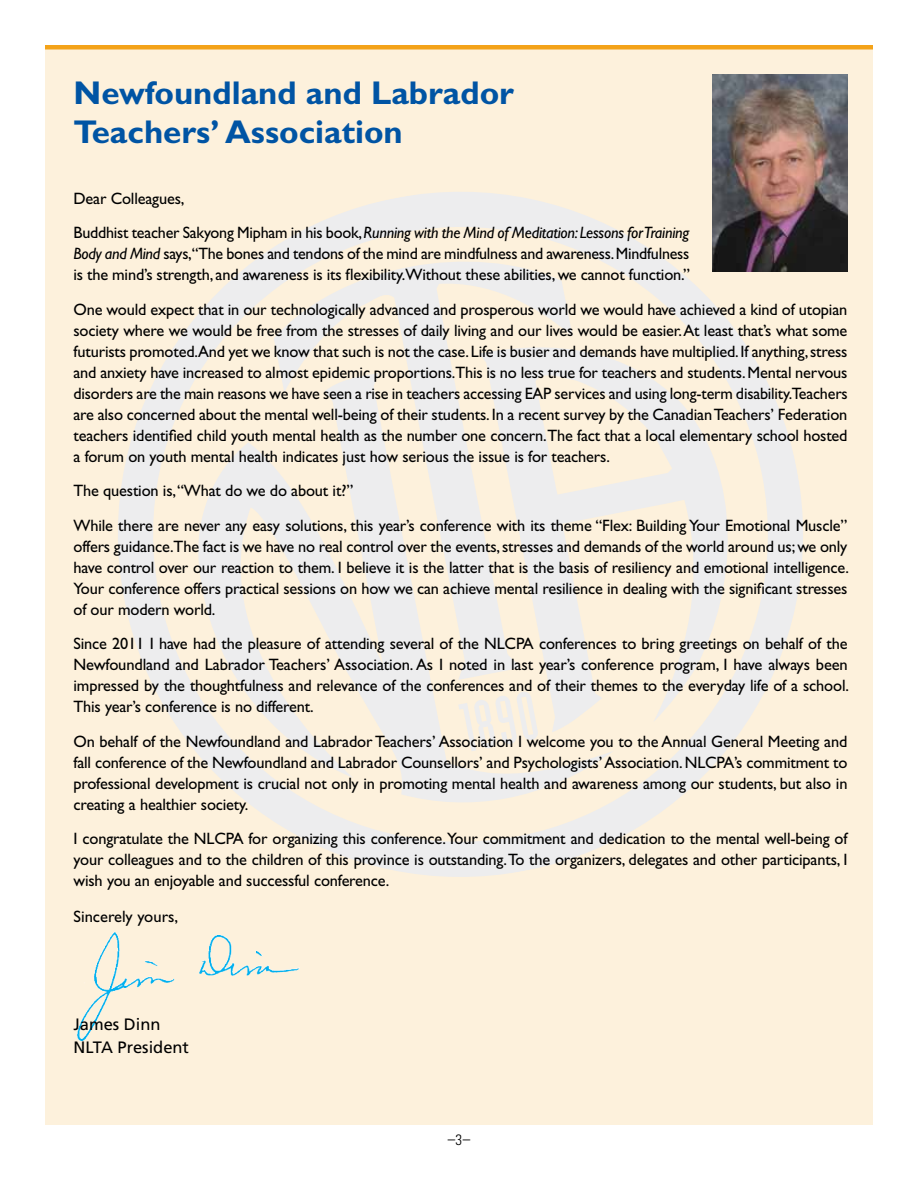
<style>
.page{position:relative;width:918px;height:1188px;background:#fff}
.page>*{position:absolute;margin:0;border:0;box-sizing:border-box;transform-origin:0 0}
.t1{font:700 33px/39px "Gill Sans Std";color:#0054a4}
.t2{font:16.5px/21px "Gill Sans Std";letter-spacing:-.01em;color:#000;text-align:justify}
.t3{font:16.5px/22.5px "Frutiger LT Std";color:#000}
.t4{font:condensed 15px "Univers LT Std";color:#000}
.s1{font-style:italic}
.s2{font-weight:300}
</style>
<div class="page">
<div style="left:45px;top:45px;width:828px;height:1080px;background:#fdf1dc"></div>
<div style="left:45px;top:45px;width:828px;height:5px;background:#f4a319"></div>
<img style="left:77px;top:932px;width:223px;height:109px">
<svg style="left:118px;top:192px;width:685px;height:685px"></svg>
<svg style="left:274px;top:241px;width:299px;height:132px"></svg>
<svg style="left:195px;top:373px;width:419px;height:439px"></svg>
<svg style="left:479px;top:339px;width:264px;height:393px"></svg>
<svg style="left:458px;top:691px;width:81px;height:60px"></svg>
<img style="left:712px;top:74px;width:135px;height:198px">
<h1 class="t1" style="left:73px;top:73px;width:442px">Newfoundland and Labrador<br>Teachers’ Association</h1>
<p class="t2" style="left:73px;top:181px;width:617px;line-height:34.5px">Dear Colleagues,<br>Buddhist teacher Sakyong Mipham in his book, <span class="s1">Running with the Mind of Meditation: Lessons for Training</span></p>
<p class="t2" style="left:73px;top:243px;width:618px"><span class="s1">Body and Mind</span> says,“The bones and tendons of the mind are mindfulness and awareness. Mindfulness is the mind’s strength, and awareness is its flexibility.Without these abilities, we cannot function.”</p>
<p class="t2" style="left:73px;top:299px;width:776px">One would expect that in our technologically advanced and prosperous world we would have achieved a kind of utopian society where we would be free from the stresses of daily living and our lives would be easier. At least that’s what some futurists promoted.And yet we know that such is not the case. Life is busier and demands have multiplied. If anything, stress and anxiety have increased to almost epidemic proportions.This is no less true for teachers and students. Mental nervous disorders are the main reasons we have seen a rise in teachers accessing EAP services and using long-term disability.Teachers are also concerned about the mental well-being of their students. In a recent survey by the Canadian Teachers’ Federation teachers identified child youth mental health as the number one concern.The fact that a local elementary school hosted a forum on youth mental health indicates just how serious the issue is for teachers.</p>
<p class="t2" style="left:73px;top:473px;width:775px;line-height:34.5px">The question is,“What do we do about it?”<br>While there are never any easy solutions, this year’s conference with its theme “Flex: Building Your Emotional Muscle”</p>
<p class="t2" style="left:73px;top:536px;width:777px">offers guidance.The fact is we have no real control over the events, stresses and demands of the world around us; we only have control over our reaction to them. I believe it is the latter that is the basis of resiliency and emotional intelligence.<br>Your conference offers practical sessions on how we can achieve mental resilience in dealing with the significant stresses of our modern world.</p>
<p class="t2" style="left:73px;top:633px;width:777px">Since 2011 I have had the pleasure of attending several of the NLCPA conferences to bring greetings on behalf of the Newfoundland and Labrador Teachers’ Association. As I noted in last year’s conference program, I have always been impressed by the thoughtfulness and relevance of the conferences and of their themes to the everyday life of a school.<br>This year’s conference is no different.</p>
<p class="t2" style="left:73px;top:731px;width:776px">On behalf of the Newfoundland and Labrador Teachers’ Association I welcome you to the Annual General Meeting and fall conference of the Newfoundland and Labrador Counsellors’ and Psychologists’ Association. NLCPA’s commitment to professional development is crucial not only in promoting mental health and awareness among our students, but also in creating a healthier society.</p>
<p class="t2" style="left:73px;top:828px;width:776px">I congratulate the NLCPA for organizing this conference.Your commitment and dedication to the mental well-being of your colleagues and to the children of this province is outstanding. To the organizers, delegates and other participants, I wish you an enjoyable and successful conference.</p>
<p class="t2" style="left:73px;top:906px;width:106px">Sincerely yours,</p>
<p class="t3" style="left:73px;top:1013px;width:117px">James Dinn<br>NLTA President</p>
<p class="t4" style="left:448px;top:1129px;width:24px">–<span class="s2">3</span>–</p>
</div>
